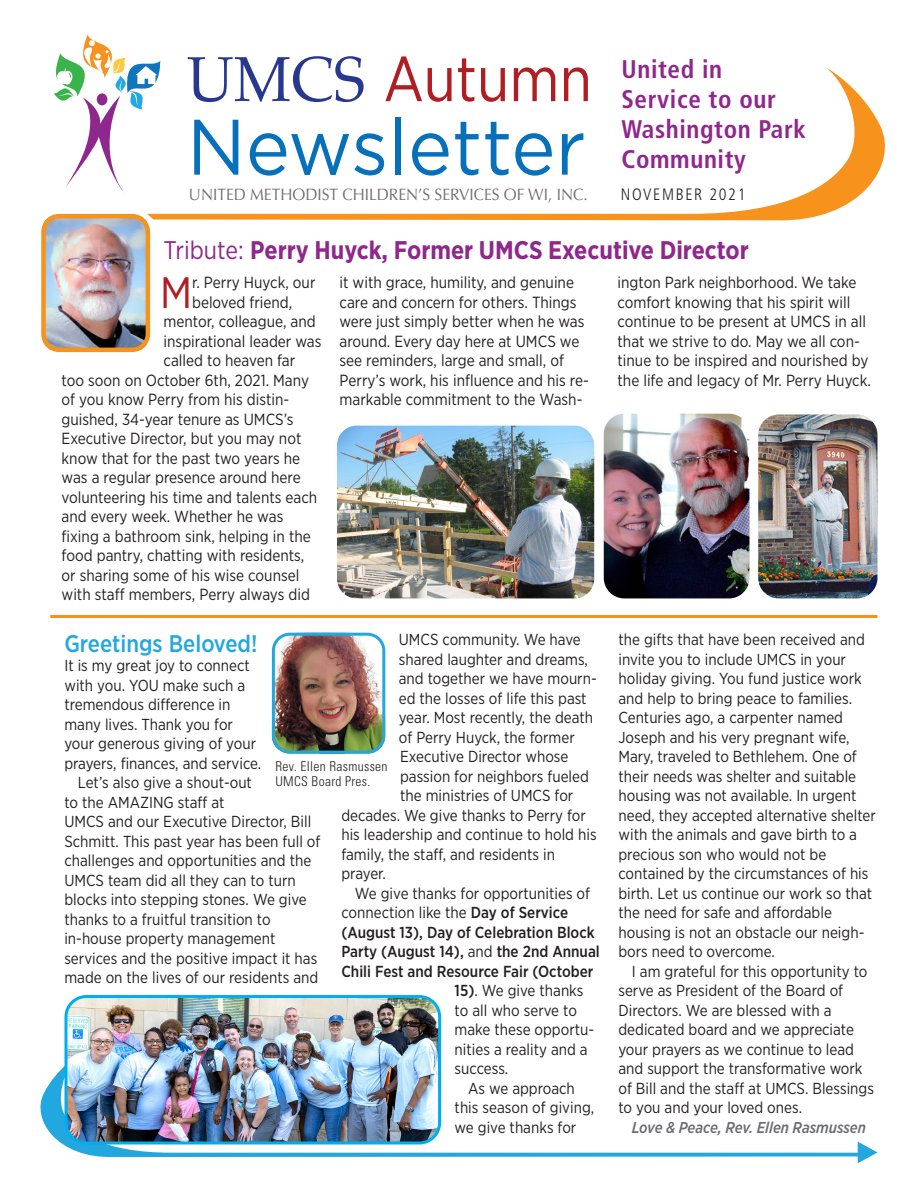
<style>
.page{position:relative;width:918px;height:1188px;background:#fff}
.page>*{position:absolute;margin:0;border:0;box-sizing:border-box;transform-origin:0 0}
.t1{font:78.6px "Gotham";color:#0671ba;scale:.95 1}
.t2{font:63.6px "Gotham Narrow";color:#af1e22;scale:.95 1}
.intro_w_drop_cap{font:43.95px "Gotham Narrow";color:#af1e22}
.t3{font:700 25.5px "Gotham Narrow";color:#8f278c}
.t4{font:700 condensed 25.5px/30px "Frutiger";letter-spacing:.025em;color:#8f278c}
.body_w_indent{font:500 24px "Gotham Narrow";color:#23a7df}
.t5{font:16.5px "Optima";color:#6c6d70;scale:.94 1}
.t6{font:300 condensed 16.5px "Frutiger";letter-spacing:.1em;color:#231f20}
.intro_w_drop_cap-2{font:16.2px/19.5px "Gotham Narrow";color:#231f20}
.body_w_indent-2{font:15.9px/19.5px "Gotham Narrow";color:#231f20}
.body_w_indent-3{font:500 15.9px "Gotham Narrow";color:#231f20}
.body_w_indent-4{font:italic 500 15.75px "Gotham Narrow";color:#6c6d70}
.body_w_indent-5{font:300 condensed 13.5px/15px "Univers";letter-spacing:.025em;color:#231f20}
.s1{font-family:"Palatino";color:#28388f}
.s2{font-weight:400}
.s3{font-weight:500}
</style>
<div class="page">
<img style="left:337px;top:426px;width:257px;height:172px">
<svg style="left:858px;top:1145px;width:20px;height:18px"></svg>
<svg style="left:53px;top:35px;width:108px;height:158px"></svg>
<svg style="left:147px;top:68px;width:738px;height:153px"></svg>
<svg style="left:40px;top:1055px;width:825px;height:103px"></svg>
<hr style="left:50px;top:615px;width:828px;height:3px;background:#f7931d">
<img style="left:46px;top:219px;width:99px;height:128px">
<div style="left:41px;top:214px;width:109px;height:138px;border:4px solid #f7931d;border-radius:16px"></div>
<img style="left:273px;top:633px;width:112px;height:117px">
<div style="left:272px;top:633px;width:113px;height:121px;border:3px solid #23a7df;border-radius:16px"></div>
<img style="left:758px;top:414px;width:120px;height:184px">
<img style="left:604px;top:414px;width:146px;height:184px">
<img style="left:66px;top:999px;width:374px;height:144px">
<div style="left:64px;top:995px;width:377px;height:149px;border:3px solid #00aeef;border-radius:20px"></div>
<p class="t2" style="left:187px;top:39px;width:428px"><span class="s1">UMCS</span> Autumn</p>
<p class="t1" style="left:187px;top:103px;width:421px">Newsletter</p>
<p class="t4" style="left:621px;top:55px;width:186px">United in<br>Service to our<br>Washington Park<br>Community</p>
<p class="t5" style="left:189px;top:185px;width:426px">UNITED METHODIST CHILDREN’S SERVICES OF WI, INC.</p>
<p class="t6" style="left:621px;top:185px;width:126px">NOVEMBER 2021</p>
<p class="t3" style="left:164px;top:234px;width:587px"><span class="s2">Tribute:</span> Perry Huyck, Former UMCS Executive Director</p>
<p class="intro_w_drop_cap" style="left:160px;top:265px;width:34px">M</p>
<p class="intro_w_drop_cap-2" style="left:192px;top:272px;width:125px">r. Perry Huyck, our</p>
<p class="intro_w_drop_cap-2" style="left:192px;top:292px;width:102px">beloved friend,</p>
<p class="intro_w_drop_cap-2" style="left:164px;top:311px;width:154px">mentor, colleague, and</p>
<p class="intro_w_drop_cap-2" style="left:164px;top:331px;width:159px">inspirational leader was</p>
<p class="intro_w_drop_cap-2" style="left:164px;top:350px;width:133px">called to heaven far</p>
<p class="intro_w_drop_cap-2" style="left:62px;top:370px;width:249px">too soon on October 6th, 2021. Many</p>
<p class="intro_w_drop_cap-2" style="left:62px;top:389px;width:229px">of you know Perry from his distin-</p>
<p class="intro_w_drop_cap-2" style="left:62px;top:409px;width:234px">guished, 34-year tenure as UMCS’s</p>
<p class="intro_w_drop_cap-2" style="left:62px;top:428px;width:241px">Executive Director, but you may not</p>
<p class="intro_w_drop_cap-2" style="left:62px;top:448px;width:240px">know that for the past two years he</p>
<p class="intro_w_drop_cap-2" style="left:62px;top:467px;width:241px">was a regular presence around here</p>
<p class="intro_w_drop_cap-2" style="left:62px;top:487px;width:257px">volunteering his time and talents each</p>
<p class="intro_w_drop_cap-2" style="left:62px;top:506px;width:223px">and every week. Whether he was</p>
<p class="intro_w_drop_cap-2" style="left:62px;top:526px;width:251px">fixing a bathroom sink, helping in the</p>
<p class="intro_w_drop_cap-2" style="left:62px;top:545px;width:244px">food pantry, chatting with residents,</p>
<p class="intro_w_drop_cap-2" style="left:62px;top:565px;width:239px">or sharing some of his wise counsel</p>
<p class="intro_w_drop_cap-2" style="left:62px;top:584px;width:250px">with staff members, Perry always did</p>
<p class="intro_w_drop_cap-2" style="left:340px;top:272px;width:251px">it with grace, humility, and genuine care and concern for others. Things were just simply better when he was around. Every day here at UMCS we see reminders, large and small, of Perry’s work, his influence and his re&shy;markable commitment to the Wash-</p>
<p class="intro_w_drop_cap-2" style="left:618px;top:272px;width:255px">ington Park neighborhood. We take comfort knowing that his spirit will continue to be present at UMCS in all that we strive to do. May we all con&shy;tinue to be inspired and nourished by the life and legacy of Mr. Perry Huyck.</p>
<p class="body_w_indent-2" style="left:399px;top:630px;width:183px">UMCS community. We have</p>
<p class="body_w_indent-2" style="left:399px;top:649px;width:191px">shared laughter and dreams,</p>
<p class="body_w_indent-2" style="left:399px;top:669px;width:199px">and together we have mourn-</p>
<p class="body_w_indent-2" style="left:399px;top:688px;width:189px">ed the losses of life this past</p>
<p class="body_w_indent-2" style="left:399px;top:708px;width:196px">year. Most recently, the death</p>
<p class="body_w_indent-2" style="left:399px;top:727px;width:178px">of Perry Huyck, the former</p>
<p class="body_w_indent-2" style="left:400px;top:747px;width:170px">Executive Director whose</p>
<p class="body_w_indent-2" style="left:400px;top:766px;width:190px">passion for neighbors fueled</p>
<p class="body_w_indent-2" style="left:400px;top:786px;width:175px">the ministries of UMCS for</p>
<p class="body_w_indent-2" style="left:341px;top:805px;width:246px">decades. We give thanks to Perry for</p>
<p class="body_w_indent-2" style="left:341px;top:825px;width:257px">his leadership and continue to hold his</p>
<p class="body_w_indent-2" style="left:341px;top:844px;width:215px">family, the staff, and residents in</p>
<p class="body_w_indent-2" style="left:341px;top:864px;width:46px">prayer.</p>
<p class="body_w_indent-2" style="left:355px;top:883px;width:237px">We give thanks for opportunities of</p>
<p class="body_w_indent-2" style="left:341px;top:903px;width:228px">connection like the <span class="s3">Day of Service</span></p>
<p class="body_w_indent-3" style="left:341px;top:922px;width:255px">(August 13), Day of Celebration Block</p>
<p class="body_w_indent-3" style="left:341px;top:942px;width:260px">Party (August 14), <span class="s2">and</span> the 2nd Annual</p>
<p class="body_w_indent-3" style="left:341px;top:961px;width:254px">Chili Fest and Resource Fair (October</p>
<p class="body_w_indent-2" style="left:455px;top:981px;width:130px"><span class="s3">15)</span>. We give thanks</p>
<p class="body_w_indent-2" style="left:455px;top:1000px;width:124px">to all who serve to</p>
<p class="body_w_indent-2" style="left:455px;top:1020px;width:141px">make these opportu-</p>
<p class="body_w_indent-2" style="left:455px;top:1039px;width:135px">nities a reality and a</p>
<p class="body_w_indent-2" style="left:455px;top:1059px;width:55px">success.</p>
<p class="body_w_indent-2" style="left:455px;top:1078px;width:141px;text-indent:14px">As we approach this season of giving, we give thanks for</p>
<p class="body_w_indent" style="left:64px;top:628px;width:195px">Greetings Beloved!</p>
<p class="body_w_indent-2" style="left:64px;top:656px;width:199px">It is my great joy to connect with you. YOU make such a tremendous difference in many lives. Thank you for your generous giving of your prayers, finances, and service.</p>
<p class="body_w_indent-2" style="left:64px;top:773px;width:258px;text-indent:14px">Let’s also give a shout-out<br>to the AMAZING staff at<br>UMCS and our Executive Director, Bill Schmitt. This past year has been full of challenges and opportunities and the UMCS team did all they can to turn blocks into stepping stones. We give thanks to a fruitful transition to in-house property management services and the positive impact it has made on the lives of our residents and</p>
<p class="body_w_indent-5" style="left:275px;top:759px;width:114px">Rev. Ellen Rasmussen<br>UMCS Board Pres.</p>
<p class="body_w_indent-2" style="left:618px;top:630px;width:259px">the gifts that have been received and invite you to include UMCS in your holiday giving. You fund justice work and help to bring peace to families.<br>Centuries ago, a carpenter named Joseph and his very pregnant wife, Mary, traveled to Bethlehem. One of their needs was shelter and suitable housing was not available. In urgent need, they accepted alternative shelter with the animals and gave birth to a precious son who would not be contained by the circumstances of his birth. Let us continue our work so that the need for safe and affordable housing is not an obstacle our neigh&shy;bors need to overcome.</p>
<p class="body_w_indent-2" style="left:618px;top:961px;width:257px;text-indent:14px">I am grateful for this opportunity to serve as President of the Board of Directors. We are blessed with a dedicated board and we appreciate your prayers as we continue to lead and support the transformative work of Bill and the staff at UMCS. Blessings to you and your loved ones.</p>
<p class="body_w_indent-4" style="left:632px;top:1117px;width:236px">Love &amp; Peace, Rev. Ellen Rasmussen</p>
</div>
